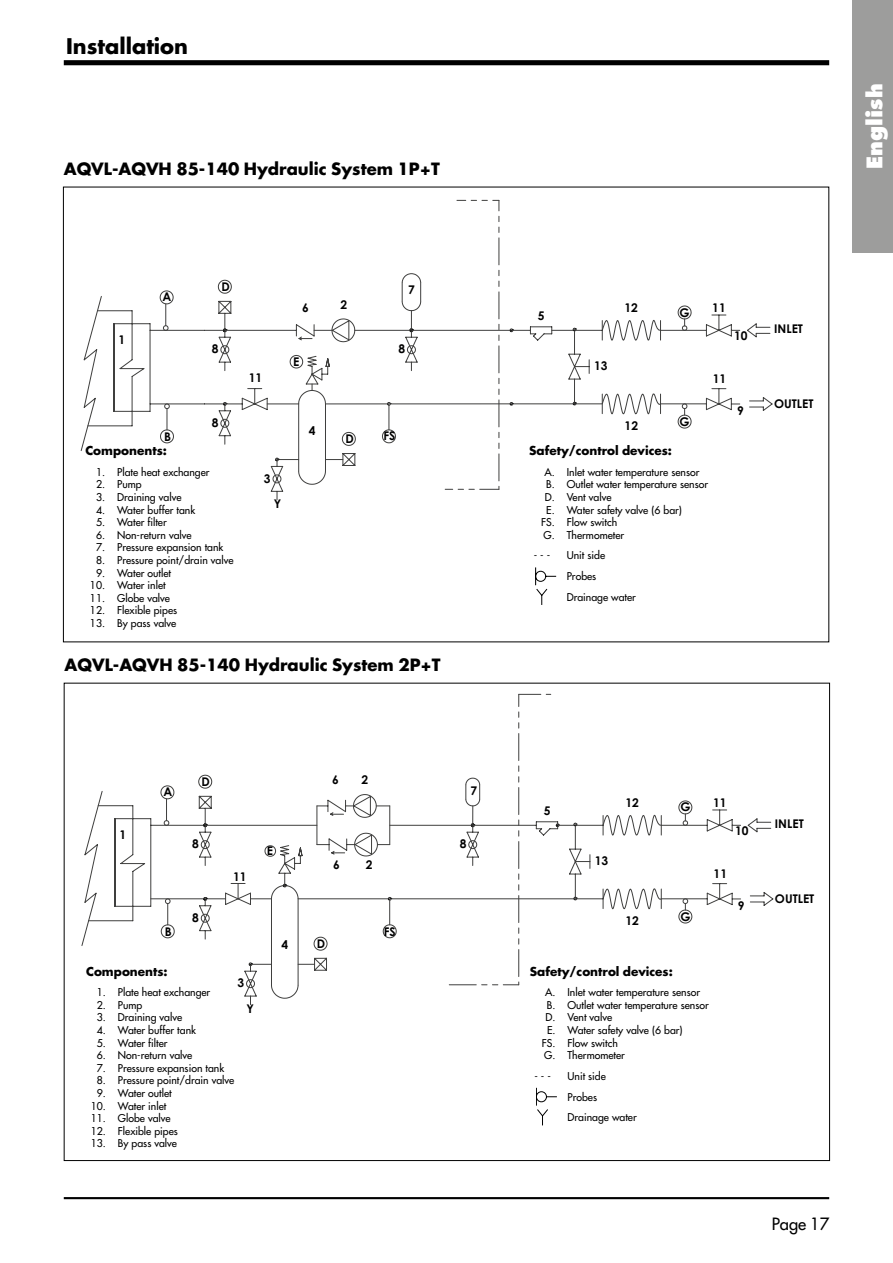
<style>
.page{position:relative;width:893px;height:1263px;background:#fff}
.page>*{position:absolute;margin:0;border:0;box-sizing:border-box;transform-origin:0 0}
.t1{font:700 21px "Futura Std";color:#000}
.t2{font:800 21px "Futura Std";color:#fff}
.t3{font:700 16.5px "Futura Std";color:#000}
.t4{font:500 16.5px "Futura Std";color:#000}
.t5{font:700 12px "Century Gothic";color:#000}
.t6{font:700 12px "Futura Std";color:#000}
.t7{font:500 10.5px/12.6px "Futura Std";color:#000}
</style>
<div class="page">
<hr style="left:64px;top:1197px;width:765px;height:2px;background:#000">
<div style="left:64px;top:60px;width:765px;height:5px;background:#000"></div>
<div style="left:853px;top:0;width:40px;height:253px;background:#9d9d9c"></div>
<svg style="left:81px;top:282px;width:692px;height:169px"></svg>
<svg style="left:445px;top:200px;width:55px;height:100px"></svg>
<svg style="left:87px;top:300px;width:653px;height:200px"></svg>
<svg style="left:223px;top:328px;width:353px;height:133px"></svg>
<svg style="left:536px;top:567px;width:20px;height:38px"></svg>
<svg style="left:465px;top:694px;width:86px;height:101px"></svg>
<svg style="left:88px;top:795px;width:653px;height:210px"></svg>
<svg style="left:204px;top:823px;width:373px;height:143px"></svg>
<svg style="left:536px;top:1088px;width:21px;height:37px"></svg>
<h1 class="t1" style="left:66px;top:32px;width:124px">Installation</h1>
<h2 class="t3" style="left:64px;top:158px;width:378px">AQVL-AQVH 85-140 Hydraulic System 1P+T</h2>
<p class="t5" style="left:119px;top:333px;width:8px">1</p>
<p class="t5" style="left:163px;top:289px;width:10px">A</p>
<p class="t5" style="left:164px;top:429px;width:8px">B</p>
<p class="t5" style="left:221px;top:279px;width:10px">D</p>
<p class="t5" style="left:408px;top:282px;width:8px">7</p>
<p class="t5" style="left:212px;top:341px;width:8px">8</p>
<p class="t5" style="left:212px;top:415px;width:8px">8</p>
<p class="t5" style="left:249px;top:370px;width:15px">11</p>
<p class="t5" style="left:302px;top:300px;width:8px">6</p>
<p class="t5" style="left:293px;top:354px;width:8px">E</p>
<p class="t5" style="left:309px;top:423px;width:8px">4</p>
<p class="t5" style="left:340px;top:297px;width:8px">2</p>
<p class="t5" style="left:345px;top:431px;width:10px">D</p>
<p class="t5" style="left:398px;top:341px;width:8px">8</p>
<p class="t5" style="left:383px;top:428px;width:13px">FS</p>
<p class="t6" style="left:85px;top:443px;width:83px">Components:</p>
<p class="t7" style="left:90px;top:466px;width:17px;text-align:center">1.<br>2.<br>3.<br>4.<br>5.<br>6.<br>7.<br>8.<br>9.<br>10.<br>11.<br>12.<br>13.</p>
<p class="t7" style="left:117px;top:466px;width:118px">Plate heat exchanger<br>Pump<br>Draining valve<br>Water buffer tank<br>Water filter<br>Non-return valve<br>Pressure expansion tank<br>Pressure point/drain valve<br>Water outlet<br>Water inlet<br>Globe valve<br>Flexible pipes<br>By pass valve</p>
<p class="t5" style="left:264px;top:471px;width:8px">3</p>
<p class="t5" style="left:274px;top:496px;width:9px">Y</p>
<h2 class="t3" style="left:65px;top:654px;width:378px">AQVL-AQVH 85-140 Hydraulic System 2P+T</h2>
<p class="t5" style="left:119px;top:827px;width:8px">1</p>
<p class="t5" style="left:163px;top:784px;width:10px">A</p>
<p class="t5" style="left:202px;top:774px;width:10px">D</p>
<p class="t5" style="left:192px;top:836px;width:8px">8</p>
<p class="t5" style="left:165px;top:924px;width:8px">B</p>
<p class="t5" style="left:192px;top:910px;width:8px">8</p>
<p class="t5" style="left:233px;top:869px;width:15px">11</p>
<p class="t6" style="left:86px;top:963px;width:83px">Components:</p>
<p class="t7" style="left:91px;top:986px;width:17px;text-align:center">1.<br>2.<br>3.<br>4.<br>5.<br>6.<br>7.<br>8.<br>9.<br>10.<br>11.<br>12.<br>13.</p>
<p class="t7" style="left:118px;top:986px;width:118px">Plate heat exchanger<br>Pump<br>Draining valve<br>Water buffer tank<br>Water filter<br>Non-return valve<br>Pressure expansion tank<br>Pressure point/drain valve<br>Water outlet<br>Water inlet<br>Globe valve<br>Flexible pipes<br>By pass valve</p>
<p class="t5" style="left:237px;top:975px;width:8px">3</p>
<p class="t5" style="left:246px;top:1001px;width:9px">Y</p>
<p class="t5" style="left:267px;top:843px;width:8px">E</p>
<p class="t5" style="left:282px;top:937px;width:8px">4</p>
<p class="t5" style="left:332px;top:772px;width:8px">6</p>
<p class="t5" style="left:362px;top:772px;width:8px">2</p>
<p class="t5" style="left:333px;top:857px;width:8px">6</p>
<p class="t5" style="left:317px;top:936px;width:10px">D</p>
<p class="t5" style="left:366px;top:857px;width:8px">2</p>
<p class="t5" style="left:384px;top:924px;width:13px">FS</p>
<p class="t5" style="left:470px;top:783px;width:8px">7</p>
<p class="t5" style="left:460px;top:836px;width:8px">8</p>
<h1 class="t2" style="left:861px;top:169px;width:86px;rotate:-90deg">English</h1>
<p class="t5" style="left:538px;top:309px;width:8px">5</p>
<p class="t5" style="left:594px;top:358px;width:15px">13</p>
<p class="t5" style="left:625px;top:300px;width:15px">12</p>
<p class="t5" style="left:712px;top:300px;width:15px">11</p>
<p class="t5" style="left:680px;top:305px;width:12px">G</p>
<p class="t5" style="left:625px;top:418px;width:15px">12</p>
<p class="t5" style="left:680px;top:414px;width:12px">G</p>
<p class="t5" style="left:713px;top:371px;width:15px">11</p>
<p class="t6" style="left:529px;top:443px;width:144px">Safety/control devices:</p>
<p class="t7" style="left:541px;top:466px;width:15px;text-align:center">A.<br>B.<br>D.<br>E.<br>FS.<br>G.</p>
<p class="t7" style="left:567px;top:466px;width:143px">Inlet water temperature sensor<br>Outlet water temperature sensor<br>Vent valve<br>Water safety valve (6 bar)<br>Flow switch<br>Thermometer</p>
<p class="t7" style="left:534px;top:549px;width:18px">- - -</p>
<p class="t7" style="left:567px;top:545px;width:71px;line-height:20.7px">Unit side<br>Probes<br>Drainage water</p>
<p class="t5" style="left:734px;top:328px;width:15px">10</p>
<p class="t5" style="left:737px;top:403px;width:8px">9</p>
<p class="t5" style="left:774px;top:321px;width:30px">INLET</p>
<p class="t5" style="left:774px;top:396px;width:41px">OUTLET</p>
<p class="t5" style="left:544px;top:803px;width:8px">5</p>
<p class="t5" style="left:595px;top:853px;width:15px">13</p>
<p class="t5" style="left:625px;top:795px;width:15px">12</p>
<p class="t5" style="left:713px;top:795px;width:15px">11</p>
<p class="t5" style="left:680px;top:799px;width:12px">G</p>
<p class="t5" style="left:735px;top:823px;width:15px">10</p>
<p class="t5" style="left:625px;top:913px;width:15px">12</p>
<p class="t5" style="left:680px;top:909px;width:12px">G</p>
<p class="t5" style="left:714px;top:866px;width:15px">11</p>
<p class="t5" style="left:738px;top:898px;width:8px">9</p>
<p class="t6" style="left:530px;top:963px;width:144px">Safety/control devices:</p>
<p class="t7" style="left:542px;top:986px;width:15px;text-align:center">A.<br>B.<br>D.<br>E.<br>FS.<br>G.</p>
<p class="t7" style="left:567px;top:986px;width:143px">Inlet water temperature sensor<br>Outlet water temperature sensor<br>Vent valve<br>Water safety valve (6 bar)<br>Flow switch<br>Thermometer</p>
<p class="t7" style="left:534px;top:1070px;width:18px">- - -</p>
<p class="t7" style="left:567px;top:1066px;width:71px;line-height:20.7px">Unit side<br>Probes<br>Drainage water</p>
<p class="t5" style="left:775px;top:816px;width:30px">INLET</p>
<p class="t5" style="left:775px;top:891px;width:41px">OUTLET</p>
<h2 class="t4" style="left:772px;top:1213px;width:59px">Page 17</h2>
</div>
